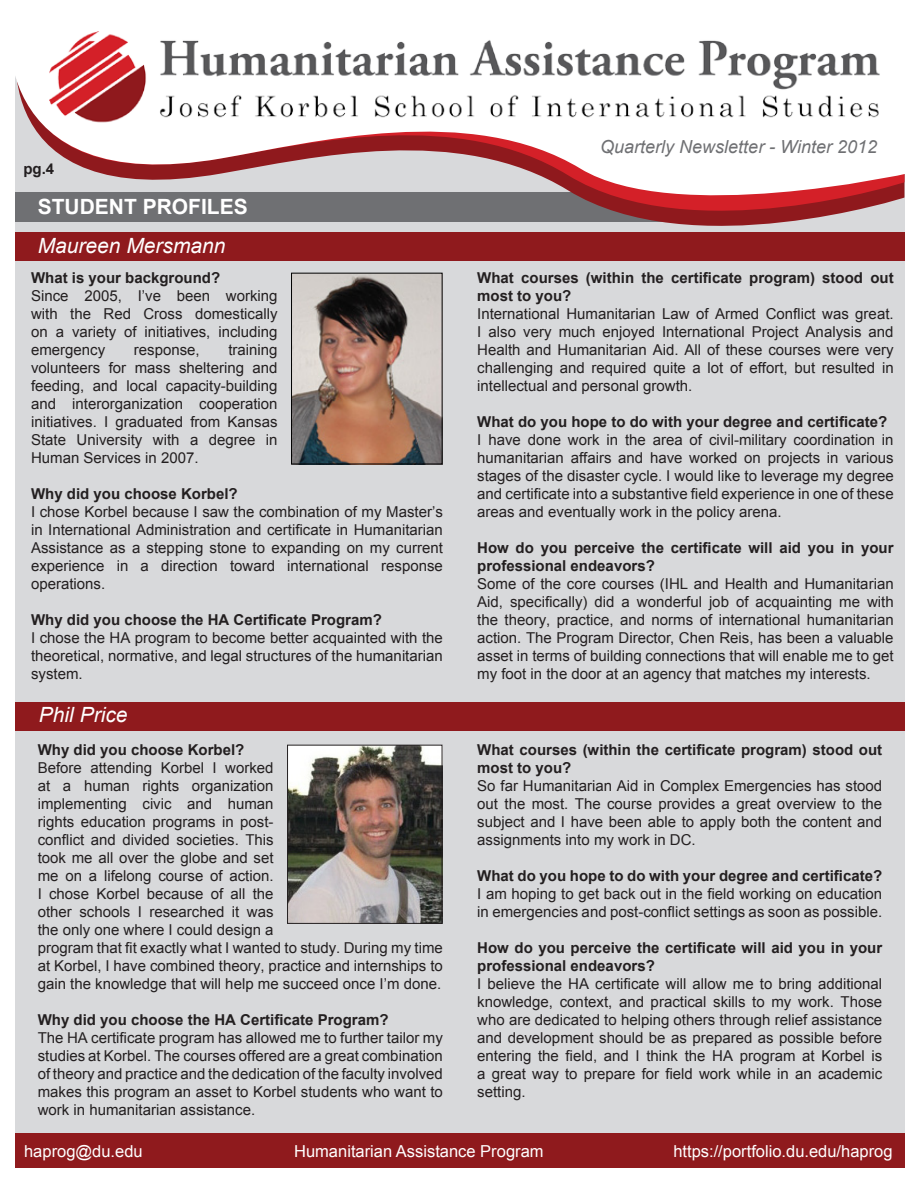
<style>
.page{position:relative;width:918px;height:1188px;background:#fff}
.page>*{position:absolute;margin:0;border:0;box-sizing:border-box;transform-origin:0 0}
.t1{font:italic 21px "Arial";color:#fff}
.t2{font:700 21px "Arial";color:#fff}
.t3{font:italic 18px "Arial";color:#6f7073}
.t4{font:16.5px "Arial";color:#fff}
.t5{font:15px/18px "Arial";color:#231f20;text-align:justify}
.t6{font:700 15px/18px "Arial";color:#231f20}
</style>
<div class="page">
<div style="left:15px;top:67px;width:889px;height:1084px;background:#d8d9db"></div>
<svg style="left:15px;top:31px;width:890px;height:194px"></svg>
<img style="left:49px;top:32px;width:833px;height:92px">
<div style="left:15px;top:232px;width:889px;height:29px;background:#8f1a1d"></div>
<div style="left:15px;top:702px;width:889px;height:29px;background:#8f1a1d"></div>
<div style="left:15px;top:1133px;width:889px;height:35px;background:#8f1a1d"></div>
<img style="left:293px;top:275px;width:148px;height:187px">
<div style="left:291px;top:273px;width:152px;height:191px;border:1px solid #000"></div>
<img style="left:289px;top:747px;width:151px;height:175px">
<div style="left:287px;top:745px;width:155px;height:179px;border:1px solid #231f20"></div>
<p class="t6" style="left:23px;top:160px;width:32px">pg.4</p>
<p class="t2" style="left:38px;top:193px;width:212px">STUDENT PROFILES</p>
<p class="t1" style="left:38px;top:232px;width:189px">Maureen Mersmann</p>
<p class="t6" style="left:31px;top:270px;width:191px">What is your background?</p>
<p class="t5" style="left:31px;top:287px;width:248px">Since 2005, I’ve been working with the Red Cross domestically on a variety of initiatives, including emergency</p>
<p class="t5" style="left:31px;top:341px;width:248px;text-indent:197px">training volunteers for mass sheltering and feeding, and local capacity-building and interorganization cooperation initiatives. I graduated from Kansas State University with a degree in Human Services in 2007.</p>
<p class="t6" style="left:31px;top:486px;width:208px">Why did you choose Korbel?</p>
<p class="t5" style="left:31px;top:503px;width:413px">I chose Korbel because I saw the combination of my Master’s in International Administration and certificate in Humanitarian Assistance as a stepping stone to expanding on my current experience in a direction toward international response operations.</p>
<p class="t6" style="left:31px;top:612px;width:352px">Why did you choose the HA Certificate Program?</p>
<p class="t5" style="left:31px;top:629px;width:413px">I chose the HA program to become better acquainted with the theoretical, normative, and legal structures of the humanitarian system.</p>
<p class="t5" style="left:134px;top:341px;width:67px">response,</p>
<p class="t1" style="left:39px;top:701px;width:90px">Phil Price</p>
<p class="t6" style="left:38px;top:741px;width:208px">Why did you choose Korbel?</p>
<p class="t5" style="left:38px;top:759px;width:407px;text-align:left">Before attending Korbel I worked<br>at a human rights organization<br>implementing civic and human<br>rights education programs in post-<br>conflict and divided societies. This<br>took me all over the globe and set<br>me on a lifelong course of action.<br>I chose Korbel because of all the<br>other schools I researched it was<br>the only one where I could design a<br>program that fit exactly what I wanted to study. During my time at Korbel, I have combined theory, practice and internships to gain the knowledge that will help me succeed once I’m done.</p>
<p class="t6" style="left:38px;top:1011px;width:352px">Why did you choose the HA Certificate Program?</p>
<p class="t5" style="left:38px;top:1029px;width:407px">The HA certificate program has allowed me to further tailor my studies at Korbel. The courses offered are a great combination of theory and practice and the dedication of the faculty involved makes this program an asset to Korbel students who want to work in humanitarian assistance.</p>
<p class="t3" style="left:600px;top:135px;width:278px">Quarterly Newsletter - Winter 2012</p>
<p class="t6" style="left:477px;top:270px;width:418px">What courses (within the certificate program) stood out most to you?</p>
<p class="t5" style="left:477px;top:305px;width:418px">International Humanitarian Law of Armed Conflict was great.<br>I also very much enjoyed International Project Analysis and Health and Humanitarian Aid. All of these courses were very challenging and required quite a lot of effort, but resulted in intellectual and personal growth.</p>
<p class="t6" style="left:477px;top:414px;width:412px">What do you hope to do with your degree and certificate?</p>
<p class="t5" style="left:477px;top:431px;width:418px">I have done work in the area of civil-military coordination in humanitarian affairs and have worked on projects in various stages of the disaster cycle. I would like to leverage my degree and certificate into a substantive field experience in one of these areas and eventually work in the policy arena.</p>
<p class="t6" style="left:477px;top:540px;width:418px">How do you perceive the certificate will aid you in your professional endeavors?</p>
<p class="t5" style="left:477px;top:575px;width:418px">Some of the core courses (IHL and Health and Humanitarian Aid, specifically) did a wonderful job of acquainting me with the theory, practice, and norms of international humanitarian action. The Program Director, Chen Reis, has been a valuable asset in terms of building connections that will enable me to get my foot in the door at an agency that matches my interests.</p>
<p class="t6" style="left:477px;top:741px;width:406px">What courses (within the certificate program) stood out most to you?</p>
<p class="t5" style="left:477px;top:777px;width:406px">So far Humanitarian Aid in Complex Emergencies has stood out the most. The course provides a great overview to the subject and I have been able to apply both the content and assignments into my work in DC.</p>
<p class="t6" style="left:477px;top:867px;width:406px">What do you hope to do with your degree and certificate?</p>
<p class="t5" style="left:477px;top:885px;width:406px">I am hoping to get back out in the field working on education in emergencies and post-conflict settings as soon as possible.</p>
<p class="t6" style="left:477px;top:939px;width:406px">How do you perceive the certificate will aid you in your professional endeavors?</p>
<p class="t5" style="left:477px;top:975px;width:406px">I believe the HA certificate will allow me to bring additional knowledge, context, and practical skills to my work. Those who are dedicated to helping others through relief assistance and development should be as prepared as possible before entering the field, and I think the HA program at Korbel is a great way to prepare for field work while in an academic setting.</p>
<p class="t4" style="left:24px;top:1140px;width:120px">haprog@du.edu</p>
<p class="t4" style="left:294px;top:1140px;width:251px">Humanitarian Assistance Program</p>
<p class="t4" style="left:673px;top:1140px;width:221px">https://portfolio.du.edu/haprog</p>
</div>
